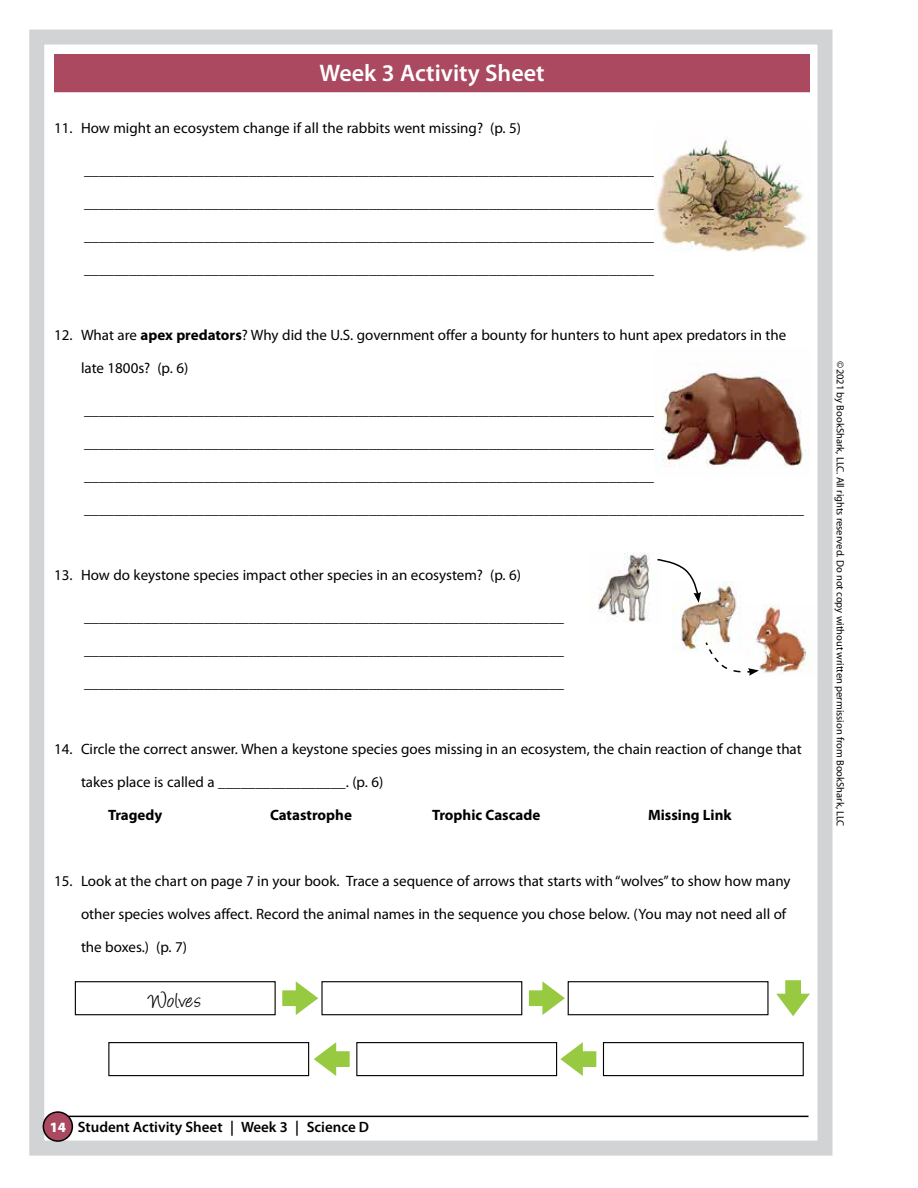
<style>
.page{position:relative;width:918px;height:1188px;background:#fff}
.page>*{position:absolute;margin:0;border:0;box-sizing:border-box;transform-origin:0 0}
.t1{font:600 24px "Myriad Pro";color:#fff}
.t2{font:24px "Angelina";letter-spacing:.015em;color:#000}
.t3{font:15px "Myriad Pro";color:#000}
.t4{font:700 15px "Myriad Pro";color:#000}
.t5{font:600 15px "Myriad Pro";color:#000}
.t6{font:900 14.25px "Myriad Pro";color:#fff}
.t7{font:10.5px "Myriad Pro";color:#000}
.s1{font-weight:700}
</style>
<div class="page">
<div style="left:55px;top:55px;width:754px;height:37px;background:#aa4960"></div>
<div style="left:54px;top:54px;width:756px;height:38px;border:2px solid #aa4960"></div>
<img style="left:656px;top:139px;width:154px;height:112px">
<img style="left:662px;top:371px;width:148px;height:96px">
<img style="left:589px;top:553px;width:61px;height:69px">
<img style="left:673px;top:582px;width:68px;height:69px">
<img style="left:754px;top:604px;width:52px;height:70px">
<svg style="left:657px;top:559px;width:44px;height:44px"></svg>
<svg style="left:705px;top:641px;width:54px;height:35px"></svg>
<svg style="left:282px;top:981px;width:36px;height:34px"></svg>
<div style="left:75px;top:981px;width:201px;height:34px;border:1px solid #000"></div>
<svg style="left:529px;top:981px;width:36px;height:34px"></svg>
<div style="left:321px;top:981px;width:201px;height:34px;border:1px solid #000"></div>
<svg style="left:776px;top:980px;width:34px;height:36px"></svg>
<div style="left:568px;top:981px;width:201px;height:34px;border:1px solid #000"></div>
<svg style="left:560px;top:1042px;width:36px;height:34px"></svg>
<div style="left:603px;top:1042px;width:201px;height:34px;border:1px solid #000"></div>
<svg style="left:314px;top:1042px;width:36px;height:34px"></svg>
<div style="left:356px;top:1042px;width:201px;height:34px;border:1px solid #000"></div>
<div style="left:108px;top:1042px;width:201px;height:34px;border:1px solid #000"></div>
<div style="left:29px;top:30px;width:804px;height:1126px;border:15px solid #d1d3d4"></div>
<hr style="left:56px;top:1116px;width:752px;height:1px;background:#000">
<div style="left:43px;top:1112px;width:29px;height:29px;background:#aa4960;border-radius:50%"></div>
<div style="left:43px;top:1111px;width:30px;height:31px;border:2px solid #000;border-radius:50%"></div>
<h1 class="t1" style="left:319px;top:58px;width:227px">Week 3 Activity Sheet</h1>
<p class="t3" style="left:54px;top:118px;width:469px">11. How might an ecosystem change if all the rabbits went missing? (p. 5)</p>
<p class="t3" style="left:84px;top:160px;width:571px">____________________________________________________________________________</p>
<p class="t3" style="left:84px;top:193px;width:571px">____________________________________________________________________________</p>
<p class="t3" style="left:84px;top:226px;width:571px">____________________________________________________________________________</p>
<p class="t3" style="left:84px;top:259px;width:571px">____________________________________________________________________________</p>
<p class="t3" style="left:54px;top:325px;width:734px">12. What are <span class="s1">apex predators</span>? Why did the U.S. government offer a bounty for hunters to hunt apex predators in the</p>
<p class="t3" style="left:81px;top:358px;width:109px">late 1800s? (p. 6)</p>
<p class="t3" style="left:84px;top:400px;width:571px">____________________________________________________________________________</p>
<p class="t3" style="left:84px;top:433px;width:571px">____________________________________________________________________________</p>
<p class="t3" style="left:84px;top:466px;width:571px">____________________________________________________________________________</p>
<p class="t3" style="left:84px;top:499px;width:721px">________________________________________________________________________________________________</p>
<p class="t3" style="left:54px;top:565px;width:469px">13. How do keystone species impact other species in an ecosystem? (p. 6)</p>
<p class="t3" style="left:84px;top:607px;width:481px">________________________________________________________________</p>
<p class="t3" style="left:84px;top:640px;width:481px">________________________________________________________________</p>
<p class="t3" style="left:84px;top:673px;width:481px">________________________________________________________________</p>
<p class="t3" style="left:54px;top:739px;width:749px">14. Circle the correct answer. When a keystone species goes missing in an ecosystem, the chain reaction of change that</p>
<p class="t3" style="left:81px;top:772px;width:304px">takes place is called a _________________. (p. 6)</p>
<p class="t4" style="left:108px;top:805px;width:56px">Tragedy</p>
<p class="t4" style="left:270px;top:805px;width:83px">Catastrophe</p>
<p class="t4" style="left:432px;top:805px;width:110px">Trophic Cascade</p>
<p class="t4" style="left:648px;top:805px;width:85px">Missing Link</p>
<p class="t3" style="left:54px;top:871px;width:738px">15. Look at the chart on page 7 in your book. Trace a sequence of arrows that starts with “wolves” to show how many</p>
<p class="t3" style="left:81px;top:904px;width:707px">other species wolves affect. Record the animal names in the sequence you chose below. (You may not need all of</p>
<p class="t3" style="left:81px;top:937px;width:108px">the boxes.) (p. 7)</p>
<h1 class="t2" style="left:149px;top:990px;width:53px">Wolves</h1>
<p class="t7" style="left:847px;top:361px;width:467px;rotate:90deg">©2021 by BookShark, LLC. All rights reserved. Do not copy without written permission from BookShark, LLC</p>
<p class="t6" style="left:50px;top:1119px;width:18px">14</p>
<p class="t5" style="left:78px;top:1118px;width:293px">Student Activity Sheet | Week 3 | Science D</p>
</div>
